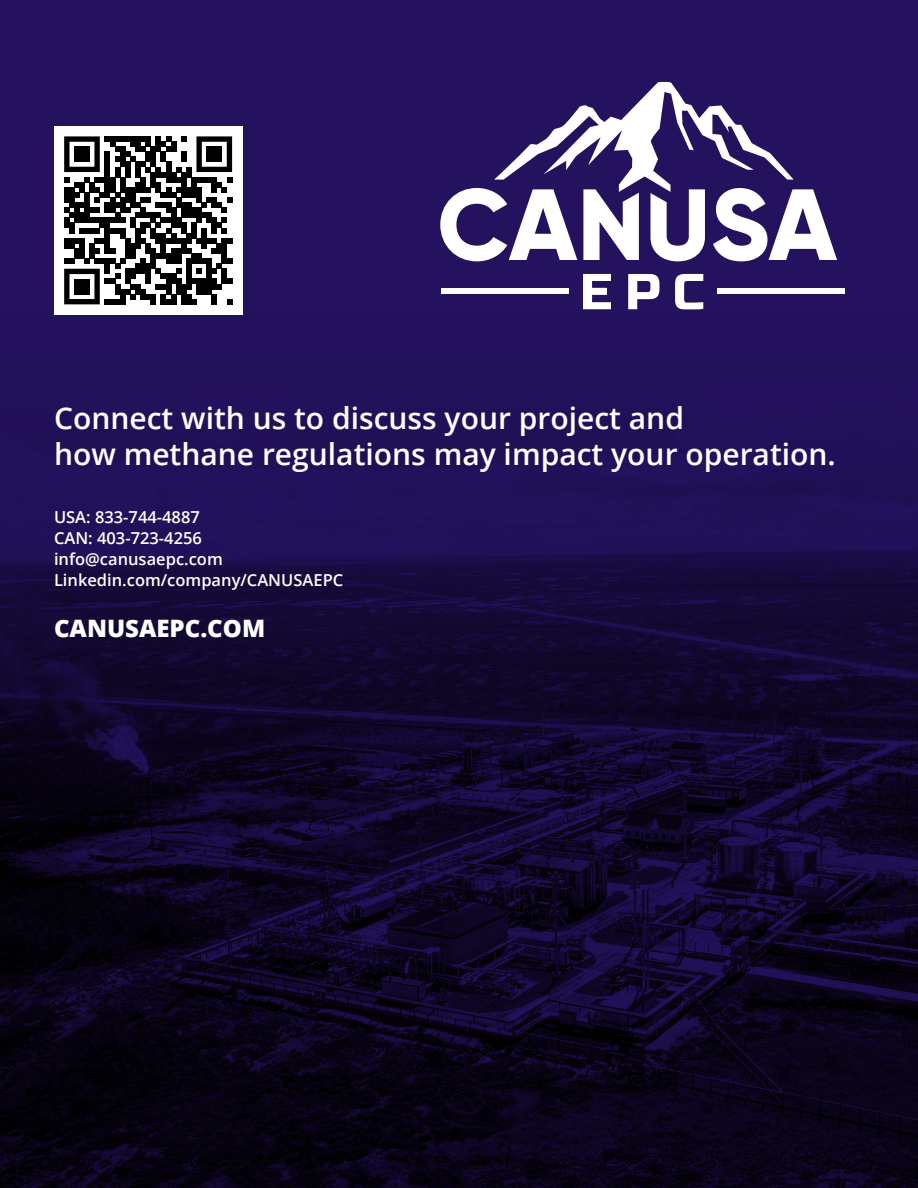
<style>
.page{position:relative;width:918px;height:1188px;background:#24125f}
.page>*{position:absolute;margin:0;border:0;box-sizing:border-box;transform-origin:0 0}
.Paragraph_Style_10{font:600 30px/36px "Open Sans";color:#fff}
.t1{font:800 24px "Open Sans";color:#fff}
.Paragraph_Style_6{font:600 16.5px/21px "Open Sans";color:#fff}
</style>
<div class="page">
<img style="left:0;top:439px;width:918px;height:749px">
<svg style="left:583px;top:274px;width:120px;height:36px"></svg>
<div style="left:442px;top:288px;width:127px;height:6px;background:#fff"></div>
<div style="left:717px;top:288px;width:128px;height:6px;background:#fff"></div>
<svg style="left:440px;top:81px;width:397px;height:180px"></svg>
<div style="left:54px;top:126px;width:188px;height:189px;background:#fff"></div>
<svg style="left:64px;top:136px;width:168px;height:168px"></svg>
<div style="left:74px;top:147px;width:16px;height:15px;background:#000"></div>
<div style="left:207px;top:147px;width:15px;height:15px;background:#000"></div>
<div style="left:74px;top:279px;width:16px;height:15px;background:#000"></div>
<p class="Paragraph_Style_10" style="left:54px;top:400px;width:783px">Connect with us to discuss your project and<br>how methane regulations may impact your operation.</p>
<p class="Paragraph_Style_6" style="left:54px;top:506px;width:170px">USA: 833-744-4887<br>CAN: 403-723-4256 info@canusaepc.com</p>
<p class="Paragraph_Style_6" style="left:54px;top:569px;width:291px">Linkedin.com/company/CANUSAEPC</p>
<p class="t1" style="left:54px;top:610px;width:213px">CANUSAEPC.COM</p>
</div>
